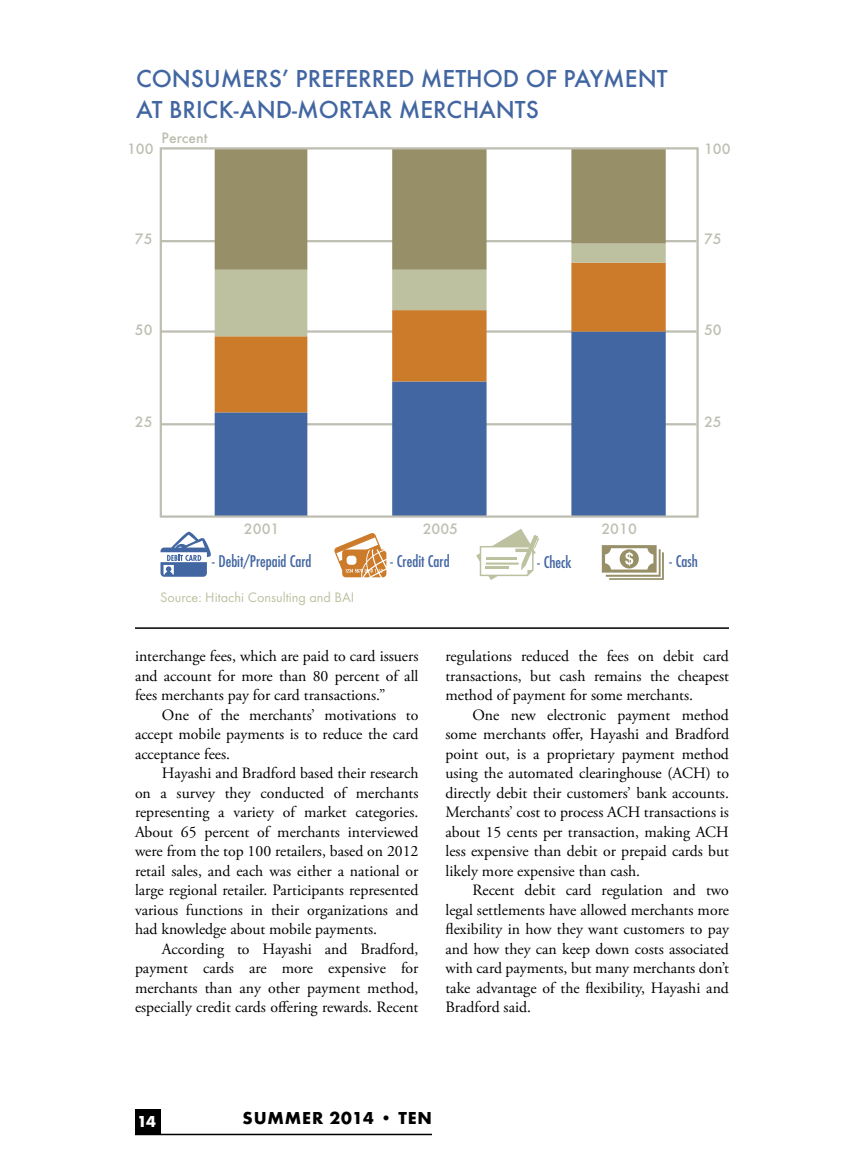
<style>
.page{position:relative;width:864px;height:1175px;background:#fff}
.page>*{position:absolute;margin:0;border:0;box-sizing:border-box;transform-origin:0 0}
.t1{font:500 25.5px "Futura T";color:#4266a2}
.t2{font:700 18px "Futura T";letter-spacing:.05em;color:#000}
.t3{font:700 16.5px "Futura T";color:#fff}
.t4{font:15.75px/19.5px "Adobe Garamond Pro";color:#000;text-align:justify}
.t5{font:condensed 15.6px "Futura";color:#4266a2}
.t6{font:500 15.6px "Futura T";color:#bdbdb1}
.t7{font:14.25px "Futura T";color:#bdc1a0}
</style>
<div class="page">
<div style="left:135px;top:1108px;width:25px;height:26px;background:#000"></div>
<hr style="left:135px;top:1133px;width:297px;height:2px;background:#000">
<hr style="left:161px;top:423px;width:536px;height:2px;background:#bdbdb1">
<hr style="left:161px;top:330px;width:536px;height:3px;background:#bdbdb1">
<hr style="left:161px;top:240px;width:536px;height:2px;background:#bdbdb1">
<svg style="left:215px;top:412px;width:451px;height:102px;fill:#4266a2"></svg>
<svg style="left:215px;top:336px;width:451px;height:76px"></svg>
<svg style="left:215px;top:270px;width:451px;height:66px"></svg>
<svg style="left:215px;top:150px;width:451px;height:120px;fill:#978f68"></svg>
<div style="left:160px;top:147px;width:539px;height:370px;border:2px solid #bdbdb1"></div>
<svg style="left:476px;top:529px;width:63px;height:51px"></svg>
<svg style="left:602px;top:545px;width:62px;height:35px"></svg>
<svg style="left:334px;top:533px;width:52px;height:44px"></svg>
<svg style="left:160px;top:531px;width:51px;height:46px"></svg>
<hr style="left:135px;top:627px;width:594px;height:2px;background:#000">
<h1 class="t1" style="left:136px;top:64px;width:101px">CONSUMERS</h1>
<h1 class="t1" style="left:282px;top:64px;width:28px">’ PREFERRED</h1>
<h1 class="t1" style="left:421px;top:64px;width:200px">METHOD OF PAYMENT</h1>
<h1 class="t1" style="left:136px;top:94px;width:279px">AT BRIC K-AND-MORTAR MERC</h1>
<h1 class="t1" style="left:463px;top:94px;width:48px">HANTS</h1>
<p class="t6" style="left:127px;top:139px;width:28px">100</p>
<p class="t6" style="left:162px;top:129px;width:47px">PERCENT</p>
<p class="t6" style="left:135px;top:229px;width:19px">75</p>
<p class="t6" style="left:135px;top:321px;width:19px">50</p>
<p class="t6" style="left:135px;top:413px;width:19px">25</p>
<p class="t6" style="left:704px;top:139px;width:28px">100</p>
<p class="t6" style="left:704px;top:229px;width:19px">75</p>
<p class="t6" style="left:704px;top:321px;width:19px">50</p>
<p class="t6" style="left:704px;top:413px;width:19px">25</p>
<p class="t6" style="left:244px;top:519px;width:37px">2001</p>
<p class="t6" style="left:423px;top:519px;width:37px">2005</p>
<p class="t6" style="left:601px;top:519px;width:37px">2010</p>
<p class="t5" style="left:211px;top:551px;width:102px">- Debit/Prepaid Card</p>
<p class="t5" style="left:390px;top:551px;width:61px">- Credit Card</p>
<p class="t5" style="left:537px;top:552px;width:36px">- Check</p>
<p class="t5" style="left:669px;top:551px;width:31px">- Cash</p>
<p class="t7" style="left:160px;top:589px;width:196px">Source: Hitachi Consulting and BAI</p>
<p class="t4" style="left:135px;top:647px;width:285px">interchange fees, which are paid to card issuers and account for more than 80 percent of all fees merchants pay for card transactions.”</p>
<p class="t4" style="left:135px;top:705px;width:285px;text-indent:27px">One of the merchants’ motivations to accept mobile payments is to reduce the card acceptance fees.</p>
<p class="t4" style="left:135px;top:764px;width:285px;text-indent:27px">Hayashi and Bradford based their research on a survey they conducted of merchants representing a variety of market categories.<br>About 65 percent of merchants interviewed were from the top 100 retailers, based on 2012 retail sales, and each was either a national or large regional retailer. Participants represented various functions in their organizations and had knowledge about mobile payments.</p>
<p class="t4" style="left:135px;top:939px;width:285px;text-indent:27px">According to Hayashi and Bradford, payment cards are more expensive for merchants than any other payment method, especially credit cards offering rewards. Recent</p>
<p class="t4" style="left:445px;top:647px;width:285px">regulations reduced the fees on debit card transactions, but cash remains the cheapest method of payment for some merchants.</p>
<p class="t4" style="left:445px;top:705px;width:285px;text-indent:27px">One new electronic payment method some merchants offer, Hayashi and Bradford point out, is a proprietary payment method using the automated clearinghouse (ACH) to directly debit their customers’ bank accounts.<br>Merchants’ cost to process ACH transactions is about 15 cents per transaction, making ACH less expensive than debit or prepaid cards but likely more expensive than cash.</p>
<p class="t4" style="left:445px;top:881px;width:285px;text-indent:27px">Recent debit card regulation and two legal settlements have allowed merchants more flexibility in how they want customers to pay and how they can keep down costs associated with card payments, but many merchants don’t take advantage of the flexibility, Hayashi and Bradford said.</p>
<p class="t3" style="left:137px;top:1112px;width:20px">14</p>
<p class="t2" style="left:243px;top:1107px;width:191px">SUMMER 2014 • TEN</p>
</div>
